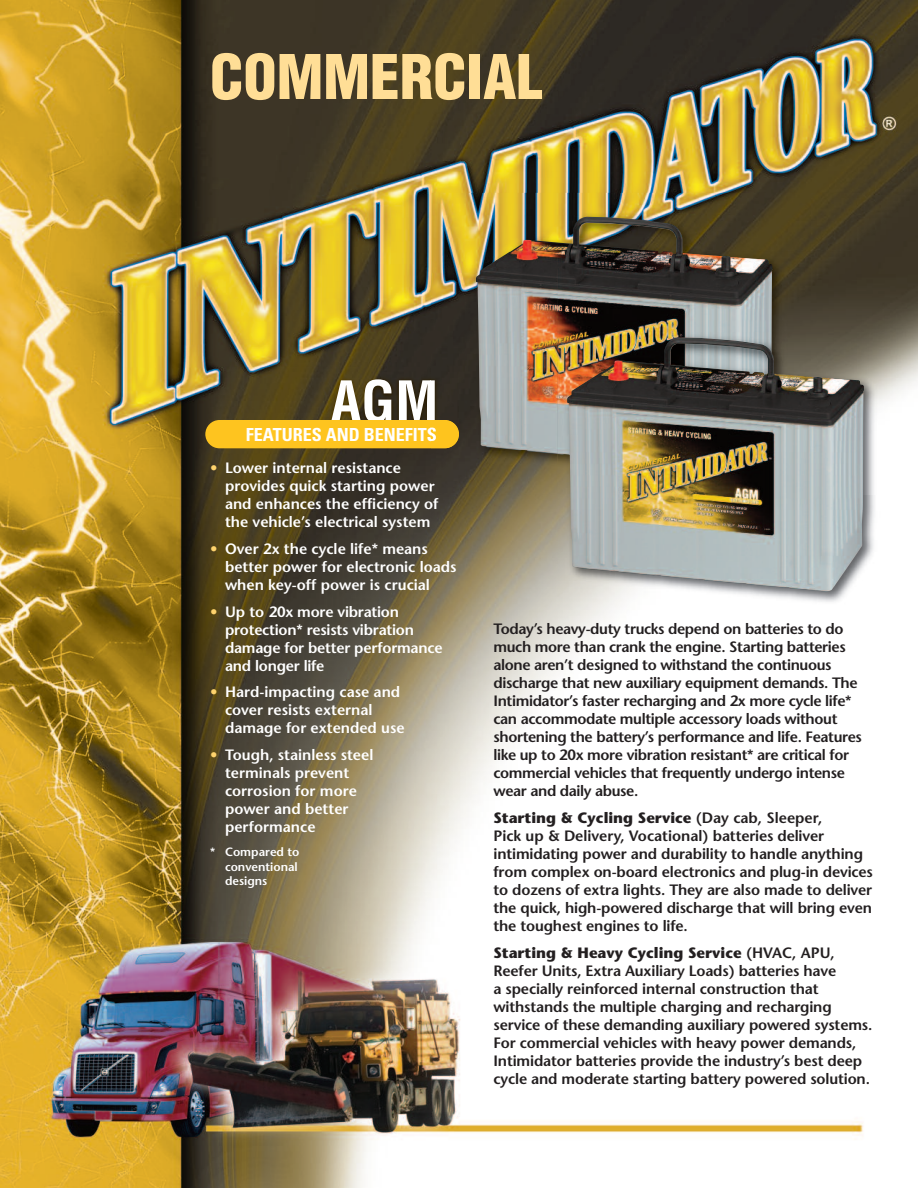
<style>
.page{position:relative;width:918px;height:1188px;background:#fff}
.page>*{position:absolute;margin:0;border:0;box-sizing:border-box;transform-origin:0 0}
.t1{font:900 condensed 60px "Helvetica";color:#ffde96}
.t2{font:700 condensed 55.5px "Helvetica";color:#fff}
.t3{font:700 condensed 18px "Univers";color:#fff}
.t4{font:600 15px/18px "Stone Sans";letter-spacing:-.01em;color:#231f20}
.t5{font:600 15px/18px "Stone Sans";color:#fff}
.t6{font:600 12px/14.4px "Stone Sans";color:#fff}
.s1{color:#fed36d}
.s2{font-weight:700}
</style>
<div class="page">
<img style="left:0;top:0;width:918px;height:1188px">
<img style="left:208px;top:367px;width:223px;height:87px">
<div style="left:205px;top:420px;width:254px;height:28px;background:#fec41f;border-radius:14px"></div>
<img style="left:431px;top:193px;width:430px;height:301px">
<img style="left:431px;top:441px;width:26px;height:13px">
<img style="left:431px;top:367px;width:26px;height:61px">
<img style="left:431px;top:380px;width:4px;height:40px">
<img style="left:445px;top:420px;width:14px;height:28px">
<svg style="left:431px;top:428px;width:5px;height:13px"></svg>
<img style="left:476px;top:217px;width:297px;height:254px">
<img style="left:558px;top:252px;width:360px;height:370px">
<img style="left:558px;top:252px;width:215px;height:219px">
<img style="left:567px;top:337px;width:297px;height:255px">
<h1 class="t1" style="left:210px;top:54px;width:334px">COMMERCIAL</h1>
<h2 class="t2" style="left:331px;top:380px;width:109px">AGM</h2>
<p class="t5" style="left:225px;top:461px;width:215px;text-indent:-15px"><span class="s1">•</span> Lower internal resistance provides quick starting power and enhances the efficiency of the vehicle’s electrical system</p>
<p class="t5" style="left:225px;top:541px;width:233px;text-indent:-15px"><span class="s1">•</span> Over 2x the cycle life* means better power for electronic loads when key-off power is crucial</p>
<p class="t5" style="left:225px;top:604px;width:219px;text-indent:-15px"><span class="s1">•</span> Up to 20x more vibration protection* resists vibration damage for better performance and longer life</p>
<p class="t5" style="left:225px;top:685px;width:181px;text-indent:-15px"><span class="s1">•</span> Hard-impacting case and cover resists external damage for extended use</p>
<p class="t5" style="left:225px;top:747px;width:150px;text-indent:-15px"><span class="s1">•</span> Tough, stainless steel terminals prevent corrosion for more power and better performance</p>
<p class="t6" style="left:225px;top:846px;width:76px;text-indent:-15px">* Compared to conventional designs</p>
<p class="t3" style="left:246px;top:428px;width:192px">FEATURES AND BENEFITS</p>
<p class="t4" style="left:494px;top:622px;width:370px">Today’s heavy-duty trucks depend on batteries to do much more than crank the engine. Starting batteries alone aren’t designed to withstand the continuous discharge that new auxiliary equipment demands. The Intimidator’s faster recharging and 2x more cycle life* can accommodate multiple accessory loads without shortening the battery’s performance and life. Features like up to 20x more vibration resistant* are critical for commercial vehicles that frequently undergo intense wear and daily abuse.</p>
<p class="t4" style="left:494px;top:810px;width:381px"><span class="s2">Starting &amp; Cycling Service</span> (Day cab, Sleeper,<br>Pick up &amp; Delivery, Vocational) batteries deliver intimidating power and durability to handle anything from complex on-board electronics and plug-in devices to dozens of extra lights. They are also made to deliver the quick, high-powered discharge that will bring even the toughest engines to life.</p>
<p class="t4" style="left:494px;top:945px;width:380px"><span class="s2">Starting &amp; Heavy Cycling Service</span> (HVAC, APU, Reefer Units, Extra Auxiliary Loads) batteries have<br>a specially reinforced internal construction that withstands the multiple charging and recharging service of these demanding auxiliary powered systems.<br>For commercial vehicles with heavy power demands, Intimidator batteries provide the industry’s best deep cycle and moderate starting battery powered solution.</p>
</div>
